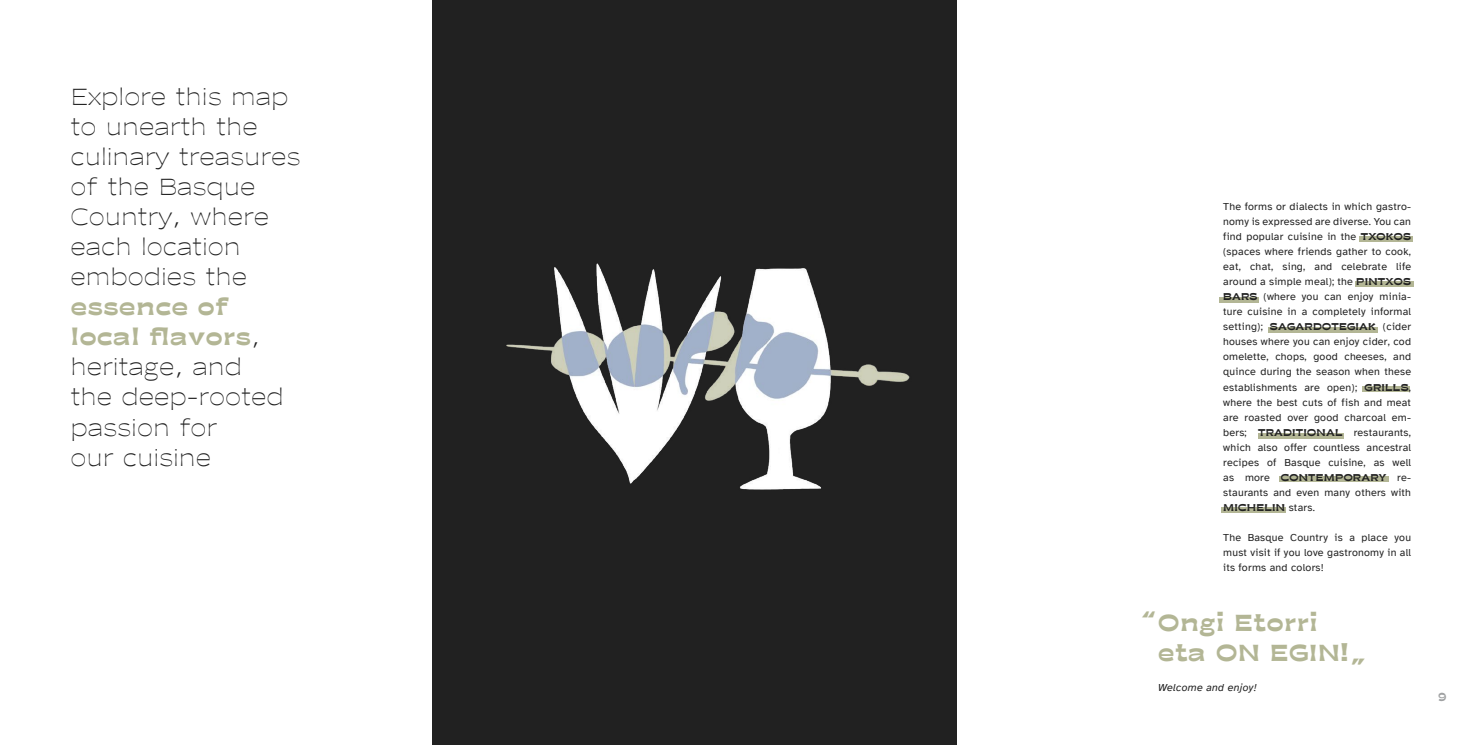
<style>
.page{position:relative;width:1482px;height:745px;background:#fff}
.page>*{position:absolute;margin:0;border:0;box-sizing:border-box;transform-origin:0 0}
.t1{font:300 25px/30px "Moche";letter-spacing:.025em;color:#212121}
.t2{font:700 25px/30px "Moche";letter-spacing:.03em;color:#b3b695}
.t3{font:700 12.5px "Moche";color:#9fa1a2}
.t4{font:10.62px/15px "Atkinson Hyperlegible";letter-spacing:.025em;color:#212121;text-align:justify}
.t5{font:700 10.62px "Moche";letter-spacing:.025em;color:#212121}
.t6{font:italic 10.62px "Atkinson Hyperlegible";letter-spacing:.025em;color:#212121}
.s1{font-weight:700;color:#b3b695}
.s2{font-family:"Moche";font-weight:700}
.s3{font-family:"Atkinson Hyperlegible";font-weight:400}
</style>
<div class="page">
<div style="left:1359px;top:236px;width:53px;height:6px;background:#b3b695"></div>
<div style="left:1354px;top:281px;width:58px;height:6px;background:#b3b695"></div>
<div style="left:1219px;top:296px;width:39px;height:6px;background:#b3b695"></div>
<div style="left:1268px;top:326px;width:110px;height:6px;background:#b3b695"></div>
<div style="left:1258px;top:432px;width:85px;height:6px;background:#b3b695"></div>
<div style="left:1278px;top:476px;width:110px;height:6px;background:#b3b695"></div>
<div style="left:1221px;top:506px;width:64px;height:6px;background:#b3b695"></div>
<div style="left:1362px;top:386px;width:47px;height:6px;background:#b3b695"></div>
<img style="left:432px;top:1px;width:525px;height:742px">
<h1 class="t1" style="left:71px;top:82px;width:231px">Explore this map to unearth the culinary treasures of the Basque<br>Country, where each location embodies the</h1>
<h1 class="t1" style="left:71px;top:292px;width:214px"><span class="s1">essence of local flavors</span>, heritage, and the deep-rooted passion for<br>our cuisine</h1>
<p class="t4" style="left:1222px;top:199px;width:189px">The forms or dialects in which gastro&shy;nomy is expressed are diverse. You can find popular cuisine in the <span class="s2">TXOKOS </span>(spaces where friends gather to cook, eat, chat, sing, and celebrate life around a simple meal); the <span class="s2">PINTXOS BARS</span> (where you can enjoy minia&shy;ture cuisine in a completely informal setting); <span class="s2">SAGARDOTEGIAK</span> (cider houses where you can enjoy cider, cod omelette, chops, good cheeses, and quince during the season when these establishments are open); <span class="s2">GRILLS</span>, where the best cuts of fish and meat are roasted over good charcoal em&shy;bers; <span class="s2">TRADITIONAL</span> restaurants, which also offer countless ancestral recipes of Basque cuisine, as well</p>
<p class="t5" style="left:1222px;top:469px;width:189px"><span class="s3">as more</span> CONTEMPORARY <span class="s3">re-</span></p>
<p class="t4" style="left:1222px;top:484px;width:189px">staurants and even many others with</p>
<p class="t5" style="left:1222px;top:499px;width:93px">MICHELIN <span class="s3">stars.</span></p>
<p class="t4" style="left:1222px;top:529px;width:189px">The Basque Country is a place you must visit if you love gastronomy in all its forms and colors!</p>
<h1 class="t2" style="left:1157px;top:607px;width:192px">Ongi Etorri eta ON EGIN!</h1>
<h1 class="t2" style="left:1140px;top:604px;width:18px">“</h1>
<h1 class="t2" style="left:1366px;top:670px;width:18px;rotate:-180deg">“</h1>
<p class="t6" style="left:1157px;top:681px;width:100px">Welcome and enjoy!</p>
<p class="t3" style="left:1438px;top:687px;width:9px">9</p>
</div>
